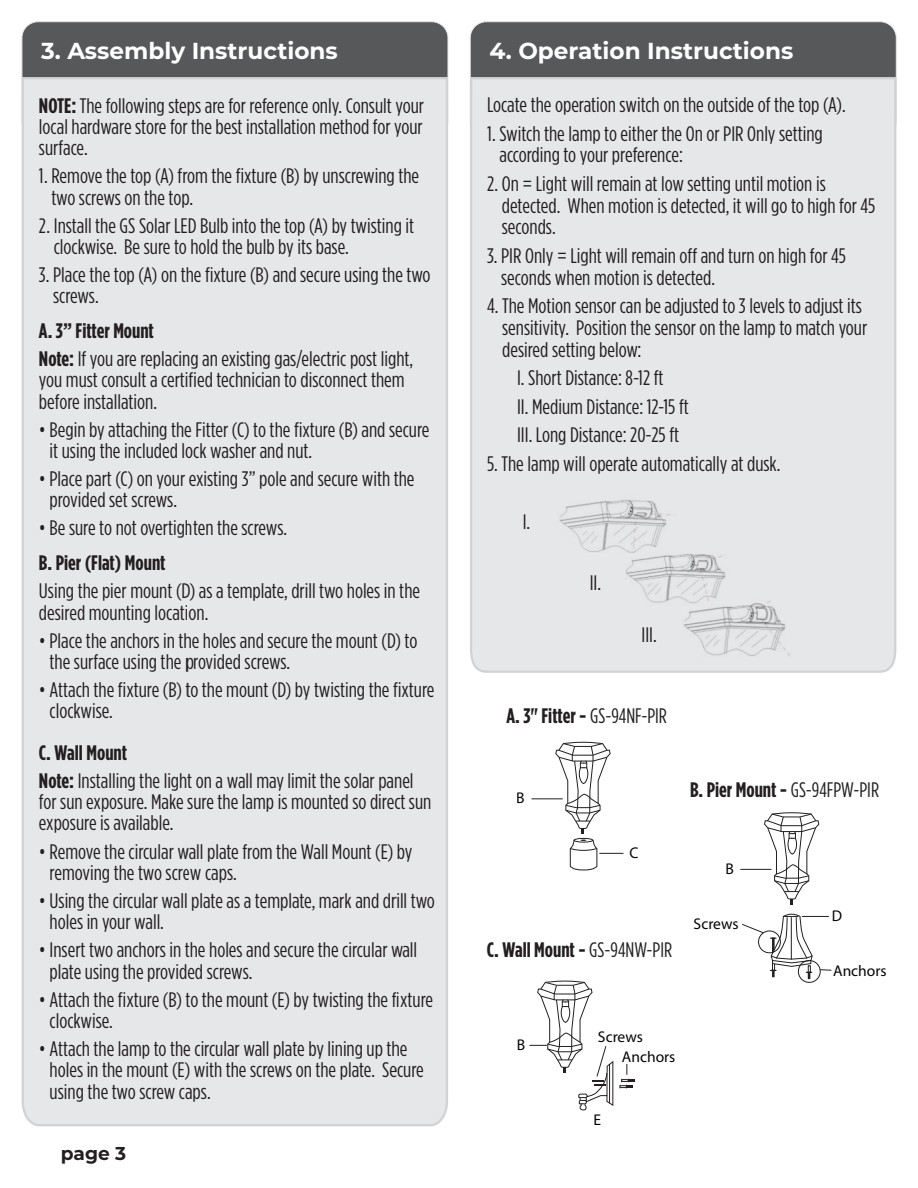
<style>
.page{position:relative;width:918px;height:1188px;background:#fff}
.page>*{position:absolute;margin:0;border:0;box-sizing:border-box;transform-origin:0 0}
.t1{font:700 23.1px "Montserrat";color:#fff}
.t2{font:21px/21.3px "Gotham Condensed";color:#231f20;scale:1.04 1}
.t3{font:700 21px "Gotham Condensed";color:#231f20;scale:1.04 1}
.t4{font:700 18.6px "Montserrat";color:#231f20}
.t5{font:15.6px "Myriad Pro";color:#040503}
.s1{font-weight:700}
.s2{font-weight:400}
</style>
<div class="page">
<div style="left:22px;top:22px;width:426px;height:116px;background:#57585a;border-radius:16px"></div>
<div style="left:470px;top:22px;width:426px;height:116px;background:#57585a;border-radius:16px"></div>
<div style="left:21px;top:76px;width:428px;height:1051px;background:#e6e7e9"></div>
<div style="left:470px;top:76px;width:427px;height:597px;background:#e6e7e9"></div>
<img style="left:553px;top:482px;width:275px;height:181px">
<svg style="left:764px;top:812px;width:55px;height:92px"></svg>
<hr style="left:741px;top:869px;width:30px;height:1px;background:#231f20">
<div style="left:758px;top:931px;width:23px;height:22px;border:1px solid #231f20;border-radius:50%"></div>
<div style="left:798px;top:960px;width:22px;height:23px;border:1px solid #231f20;border-radius:50%"></div>
<svg style="left:742px;top:924px;width:22px;height:9px"></svg>
<svg style="left:770px;top:914px;width:62px;height:65px"></svg>
<svg style="left:555px;top:742px;width:55px;height:92px"></svg>
<hr style="left:532px;top:799px;width:30px;height:1px;background:#231f20">
<div style="left:574px;top:838px;width:19px;height:4px;border:1px solid #231f20;border-radius:50%"></div>
<svg style="left:570px;top:840px;width:53px;height:30px"></svg>
<svg style="left:530px;top:981px;width:83px;height:129px"></svg>
<svg style="left:619px;top:1064px;width:16px;height:25px"></svg>
<p class="t1" style="left:41px;top:34px;width:298px">3. Assembly Instructions</p>
<p class="t1" style="left:489px;top:34px;width:305px">4. Operation Instructions</p>
<p class="t2" style="left:39px;top:94px;width:372px;text-align:justify"><span class="s1">NOTE:</span> The following steps are for reference only. Consult your local hardware store for the best installation method for your surface.</p>
<p class="t2" style="left:51px;top:165px;width:355px;text-indent:-12px">1. Remove the top (A) from the fixture (B) by unscrewing the two screws on the top.</p>
<p class="t2" style="left:54px;top:214px;width:348px;text-indent:-15px">2. Install the GS Solar LED Bulb into the top (A) by twisting it clockwise. Be sure to hold the bulb by its base.</p>
<p class="t2" style="left:53px;top:264px;width:364px;text-indent:-14px">3. Place the top (A) on the fixture (B) and secure using the two screws.</p>
<p class="t2" style="left:39px;top:316px;width:361px;line-height:28px"><span class="s1">A. 3” Fitter Mount<br>Note:</span> If you are replacing an existing gas/electric post light,</p>
<p class="t2" style="left:39px;top:369px;width:353px">you must consult a certified technician to disconnect them before installation.</p>
<p class="t2" style="left:50px;top:418px;width:367px;text-indent:-11px">• Begin by attaching the Fitter (C) to the fixture (B) and secure it using the included lock washer and nut.</p>
<p class="t2" style="left:50px;top:468px;width:352px;text-indent:-11px">• Place part (C) on your existing 3” pole and secure with the provided set screws.</p>
<p class="t2" style="left:39px;top:517px;width:240px">• Be sure to not overtighten the screws.</p>
<p class="t3" style="left:39px;top:551px;width:123px">B. Pier (Flat) Mount</p>
<p class="t2" style="left:39px;top:580px;width:368px">Using the pier mount (D) as a template, drill two holes in the desired mounting location.</p>
<p class="t2" style="left:50px;top:629px;width:355px;text-indent:-11px">• Place the anchors in the holes and secure the mount (D) to the surface using the provided screws.</p>
<p class="t2" style="left:50px;top:679px;width:372px;text-indent:-11px">• Attach the fixture (B) to the mount (D) by twisting the fixture clockwise.</p>
<p class="t2" style="left:39px;top:738px;width:362px;line-height:28px"><span class="s1">C. Wall Mount<br>Note:</span> Installing the light on a wall may limit the solar panel</p>
<p class="t2" style="left:39px;top:791px;width:379px">for sun exposure. Make sure the lamp is mounted so direct sun exposure is available.</p>
<p class="t2" style="left:50px;top:840px;width:350px;text-indent:-11px">• Remove the circular wall plate from the Wall Mount (E) by removing the two screw caps.</p>
<p class="t2" style="left:50px;top:890px;width:372px;text-indent:-11px">• Using the circular wall plate as a template, mark and drill two holes in your wall.</p>
<p class="t2" style="left:50px;top:939px;width:355px;text-indent:-11px">• Insert two anchors in the holes and secure the circular wall plate using the provided screws.</p>
<p class="t2" style="left:50px;top:988px;width:370px;text-indent:-11px">• Attach the fixture (B) to the mount (E) by twisting the fixture clockwise.</p>
<p class="t2" style="left:50px;top:1038px;width:361px;text-indent:-11px">• Attach the lamp to the circular wall plate by lining up the holes in the mount (E) with the screws on the plate. Secure using the two screw caps.</p>
<p class="t5" style="left:268px;top:789px;width:47px">Screws</p>
<p class="t5" style="left:186px;top:796px;width:10px">B</p>
<p class="t4" style="left:61px;top:1140px;width:67px">page 3</p>
<p class="t2" style="left:487px;top:94px;width:346px">Locate the operation switch on the outside of the top (A).</p>
<p class="t2" style="left:499px;top:122px;width:312px;line-height:21.8px;text-indent:-12px">1. Switch the lamp to either the On or PIR Only setting according to your preference:</p>
<p class="t2" style="left:502px;top:172px;width:361px;line-height:21.8px;text-indent:-15px">2. On = Light will remain at low setting until motion is detected. When motion is detected, it will go to high for 45 seconds.</p>
<p class="t2" style="left:501px;top:244px;width:333px;line-height:21.8px;text-indent:-14px">3. PIR Only = Light will remain off and turn on high for 45 seconds when motion is detected.</p>
<p class="t2" style="left:502px;top:295px;width:353px;line-height:21.8px;text-indent:-15px">4. The Motion sensor can be adjusted to 3 levels to adjust its sensitivity. Position the sensor on the lamp to match your desired setting below:</p>
<p class="t2" style="left:517px;top:363px;width:167px;line-height:28.5px">I. Short Distance: 8-12 ft<br>II. Medium Distance: 12-15 ft<br>III. Long Distance: 20-25 ft</p>
<p class="t2" style="left:487px;top:452px;width:284px">5. The lamp will operate automatically at dusk.</p>
<p class="t2" style="left:523px;top:510px;width:9px">I.</p>
<p class="t2" style="left:590px;top:572px;width:13px">II.</p>
<p class="t2" style="left:642px;top:624px;width:16px">III.</p>
<p class="t3" style="left:507px;top:704px;width:156px">A. 3" Fitter - <span class="s2">GS-94NF-PIR</span></p>
<p class="t5" style="left:517px;top:789px;width:10px">B</p>
<p class="t5" style="left:630px;top:843px;width:11px">C</p>
<p class="t3" style="left:487px;top:937px;width:180px">C. Wall Mount - <span class="s2">GS-94NW-PIR</span></p>
<p class="t5" style="left:847px;top:767px;width:10px">B</p>
<p class="t3" style="left:690px;top:777px;width:183px">B. Pier Mount - <span class="s2">GS-94FPW-PIR</span></p>
<p class="t5" style="left:725px;top:859px;width:10px">B</p>
<p class="t5" style="left:694px;top:914px;width:47px">Screws</p>
<p class="t5" style="left:832px;top:906px;width:12px">D</p>
<p class="t5" style="left:833px;top:961px;width:55px">Anchors</p>
<p class="t5" style="left:517px;top:1035px;width:10px">B</p>
<p class="t5" style="left:598px;top:1027px;width:47px">Screws</p>
<p class="t5" style="left:594px;top:1110px;width:9px">E</p>
<p class="t5" style="left:622px;top:1047px;width:55px">Anchors</p>
</div>
